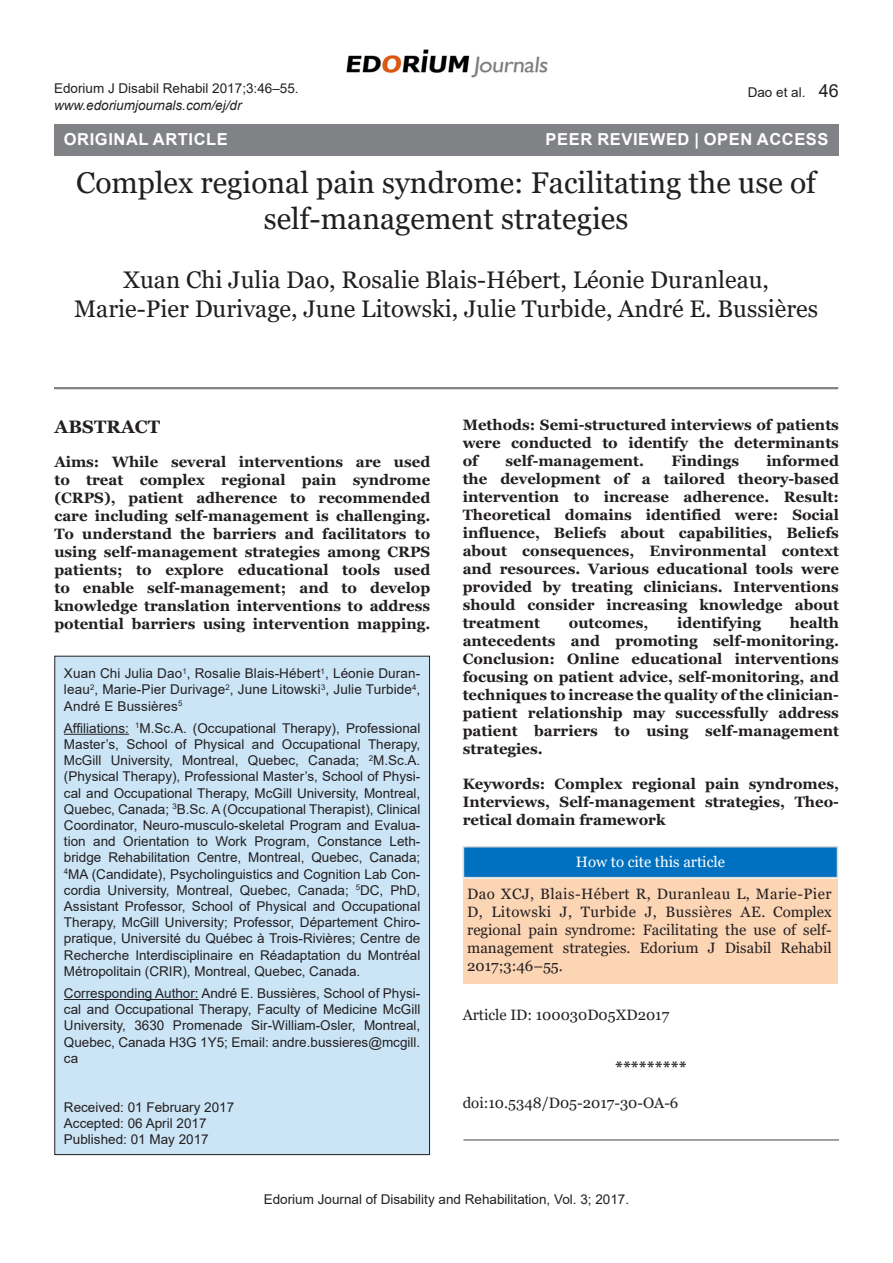
<style>
.page{position:relative;width:893px;height:1263px;background:#fff}
.page>*{position:absolute;margin:0;border:0;box-sizing:border-box;transform-origin:0 0}
.Chapter_Name{font:30px/36px "Georgia";color:#231f20;text-align:center}
.Author_Name{font:24px/28.8px "Georgia";color:#231f20;text-align:center}
.Abstract_Head{font:700 18px "Georgia";letter-spacing:.01em;color:#231f20}
.Open_Access{font:700 16.5px "Arial";letter-spacing:.035em;color:#fff}
.Star{font:700 16.5px "Georgia";color:#231f20}
.Abstract_text{font:700 15px/18px "Georgia";color:#231f20;text-align:justify}
.DOI{font:15px/18px "Georgia";color:#231f20;text-align:justify}
.Keywords{font:700 15px/18px "Georgia";color:#231f20;text-align:justify}
.DOI-2{font:15px/32.7px "Georgia";letter-spacing:.03em;color:#231f20;text-align:center}
.Box_author{font:13.5px/16.2px "Arial";color:#231f20;text-align:justify}
.Left_Running_head{font:13.5px "Arial";color:#231f20}
.Left_Running_head-2{font:italic 13.5px "Arial";color:#231f20}
.Box_received_date{font:13.5px "Arial";color:#231f20}
.Right_Running_head{font:13.5px "Arial";color:#231f20}
.s1{font-size:18px}
.s2{color:#fff}
</style>
<div class="page">
<div style="left:54px;top:124px;width:784px;height:32px;background:#808285"></div>
<img style="left:346px;top:49px;width:202px;height:29px">
<hr style="left:54px;top:387px;width:784px;height:2px;background:#808285">
<div style="left:55px;top:656px;width:375px;height:498px;background:#cbe5f7"></div>
<hr style="left:64px;top:734px;width:65px;height:1px;background:#231f20">
<hr style="left:64px;top:999px;width:135px;height:1px;background:#231f20">
<div style="left:463px;top:879px;width:375px;height:105px;background:#fcd5b5"></div>
<div style="left:463px;top:846px;width:375px;height:32px;background:#0070c0;border:2px solid #d9d9d9"></div>
<hr style="left:463px;top:1139px;width:376px;height:2px;background:#808285">
<p class="Left_Running_head" style="left:54px;top:79px;width:246px">Edorium J Disabil Rehabil 2017;3:46–55.</p>
<p class="Left_Running_head-2" style="left:54px;top:96px;width:189px">www.edoriumjournals.com/ej/dr</p>
<p class="Right_Running_head" style="left:748px;top:83px;width:93px">Dao et al. <span class="s1">46</span></p>
<p class="Open_Access" style="left:64px;top:128px;width:165px">ORIGINAL ARTICLE</p>
<p class="Open_Access" style="left:546px;top:128px;width:284px">PEER REVIEWED | OPEN ACCESS</p>
<p class="Chapter_Name" style="left:76px;top:166px;width:741px">Complex regional pain syndrome: Facilitating the use of self-management strategies</p>
<p class="Author_Name" style="left:74px;top:266px;width:746px">Xuan Chi Julia Dao, Rosalie Blais-Hébert, Léonie Duranleau,<br>Marie-Pier Durivage, June Litowski, Julie Turbide, André E. Bussières</p>
<p class="Abstract_Head" style="left:55px;top:415px;width:107px">ABSTRACT</p>
<p class="Abstract_text" style="left:54px;top:453px;width:377px">Aims: While several interventions are used to treat complex regional pain syndrome (CRPS), patient adherence to recommended care including self-management is challenging.<br>To understand the barriers and facilitators to using self-management strategies among CRPS patients; to explore educational tools used to enable self-management; and to develop knowledge translation interventions to address potential barriers using intervention mapping.</p>
<p class="Box_author" style="left:64px;top:665px;width:358px">Xuan Chi Julia Dao<sup>1</sup>, Rosalie Blais-Hébert<sup>1</sup>, Léonie Duran&shy;leau<sup>2</sup>, Marie-Pier Durivage<sup>2</sup>, June Litowski<sup>3</sup>, Julie Turbide<sup>4</sup>, André E Bussières<sup>5</sup></p>
<p class="Box_author" style="left:64px;top:720px;width:358px">Affiliations: <sup>1</sup>M.Sc.A. (Occupational Therapy), Professional Master’s, School of Physical and Occupational Therapy, McGill University, Montreal, Quebec, Canada; <sup>2</sup>M.Sc.A. (Physical Therapy), Professional Master’s, School of Physi&shy;cal and Occupational Therapy, McGill University, Montreal, Quebec, Canada; <sup>3</sup>B.Sc. A (Occupational Therapist), Clinical Coordinator, Neuro-musculo-skeletal Program and Evalua&shy;tion and Orientation to Work Program, Constance Leth&shy;bridge Rehabilitation Centre, Montreal, Quebec, Canada; <sup>4</sup>MA (Candidate), Psycholinguistics and Cognition Lab Con&shy;cordia University, Montreal, Quebec, Canada; <sup>5</sup>DC, PhD, Assistant Professor, School of Physical and Occupational Therapy, McGill University; Professor, Département Chiro&shy;pratique, Université du Québec à Trois-Rivières; Centre de Recherche Interdisciplinaire en Réadaptation du Montréal Métropolitain (CRIR), Montreal, Quebec, Canada.</p>
<p class="Box_author" style="left:64px;top:985px;width:358px">Corresponding Author: André E. Bussières, School of Physi&shy;cal and Occupational Therapy, Faculty of Medicine McGill University, 3630 Promenade Sir-William-Osler, Montreal, Quebec, Canada H3G 1Y5; Email: andre.bussieres@mcgill. ca</p>
<p class="Box_received_date" style="left:64px;top:1098px;width:172px">Received: 01 February 2017</p>
<p class="Box_author" style="left:64px;top:1115px;width:144px">Accepted: 06 April 2017</p>
<p class="Box_author" style="left:64px;top:1131px;width:146px">Published: 01 May 2017</p>
<p class="Abstract_text" style="left:463px;top:416px;width:378px">Methods: Semi-structured interviews of patients were conducted to identify the determinants of</p>
<p class="Abstract_text" style="left:463px;top:452px;width:378px;text-indent:304px">informed the development of a tailored theory-based intervention to increase adherence. Result:<br>Theoretical domains identified were: Social influence, Beliefs about capabilities, Beliefs about consequences, Environmental context and resources. Various educational tools were provided by treating clinicians. Interventions should consider increasing knowledge about treatment</p>
<p class="Abstract_text" style="left:505px;top:452px;width:140px">self-management.</p>
<p class="Abstract_text" style="left:671px;top:452px;width:69px">Findings</p>
<p class="Abstract_text" style="left:463px;top:614px;width:378px;text-indent:327px">health antecedents and promoting self-monitoring.<br>Conclusion: Online educational interventions focusing on patient advice, self-monitoring, and techniques to increase the quality of the clinician&shy;patient relationship may successfully address patient barriers to using self-management strategies.</p>
<p class="Keywords" style="left:463px;top:775px;width:378px">Keywords: Complex regional pain syndromes, Interviews, Self-management strategies, Theo&shy;retical domain framework</p>
<p class="DOI-2" style="left:467px;top:845px;width:366px"><span class="s2">How to cite this article<br></span>Dao XCJ, Blais-Hébert R, Duranleau L, Marie-Pier</p>
<p class="DOI" style="left:467px;top:903px;width:366px">D, Litowski J, Turbide J, Bussières AE. Complex regional pain syndrome: Facilitating the use of self&shy;management strategies. Edorium J Disabil Rehabil 2017;3:46–55.</p>
<p class="DOI" style="left:463px;top:1006px;width:208px">Article ID: 100030D05XD2017</p>
<p class="Star" style="left:615px;top:1057px;width:73px">*********</p>
<p class="DOI" style="left:463px;top:1094px;width:217px">doi:10.5348/D05-2017-30-OA-6</p>
<p class="Abstract_text" style="left:569px;top:614px;width:81px">outcomes,</p>
<p class="Abstract_text" style="left:677px;top:614px;width:86px">identifying</p>
<p class="Box_author" style="left:264px;top:1191px;width:367px">Edorium Journal of Disability and Rehabilitation, Vol. 3; 2017.</p>
</div>
